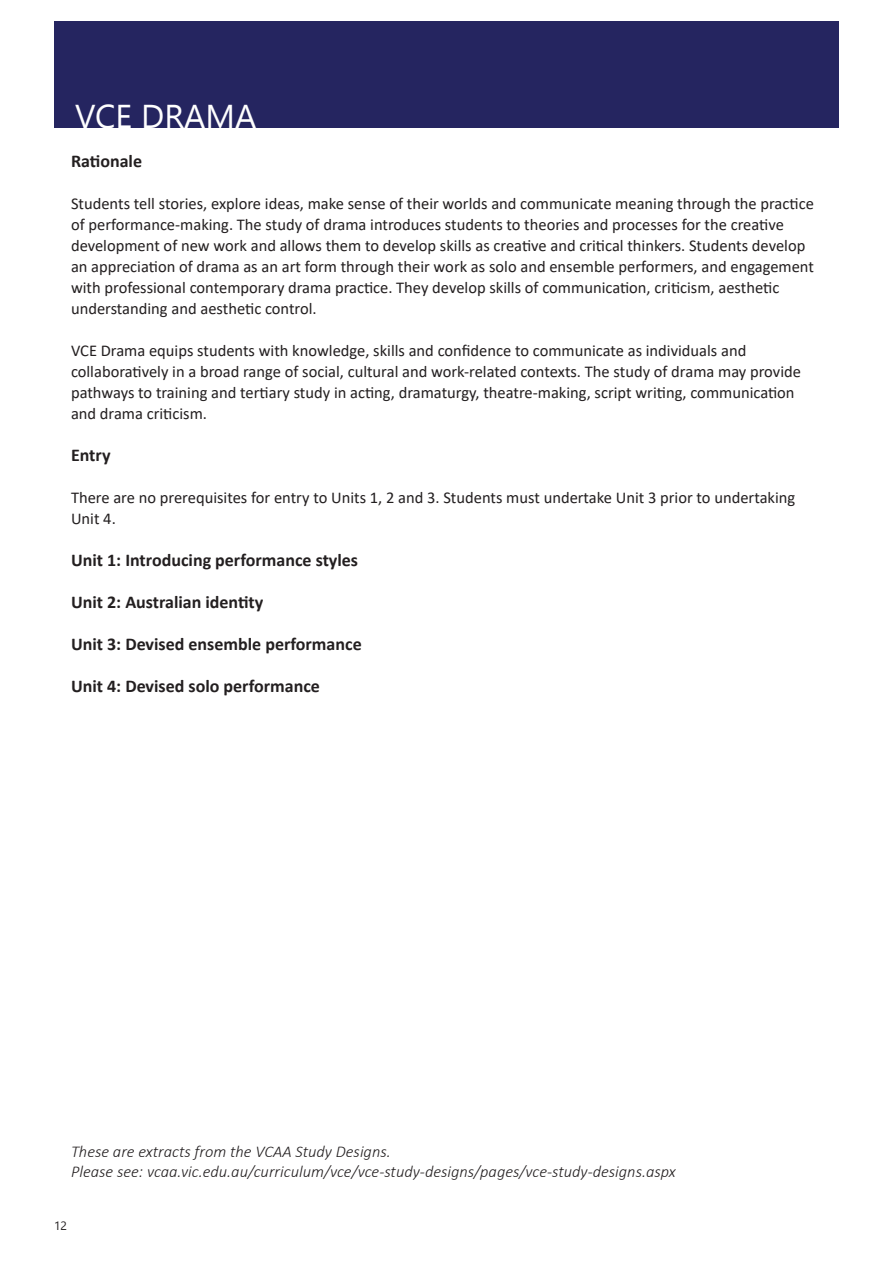
<style>
.page{position:relative;width:893px;height:1263px;background:#fff}
.page>*{position:absolute;margin:0;border:0;box-sizing:border-box;transform-origin:0 0}
.t1{font:33px "Nirmala UI";color:#fff}
.t2{font:700 18px "Calibri";color:#231f20}
.t3{font:16.5px/21px "Calibri";color:#231f20}
.t4{font:italic 300 16.5px/19.8px "Calibri";color:#231f20}
.t5{font:12px "Nirmala UI";color:#231f20}
</style>
<div class="page">
<div style="left:54px;top:21px;width:785px;height:107px;background:#252560"></div>
<p class="t1" style="left:75px;top:89px;width:183px">VCE DRAMA</p>
<p class="t2" style="left:71px;top:148px;width:73px">Rationale</p>
<p class="t3" style="left:71px;top:192px;width:744px">Students tell stories, explore ideas, make sense of their worlds and communicate meaning through the practice of performance-making. The study of drama introduces students to theories and processes for the creative development of new work and allows them to develop skills as creative and critical thinkers. Students develop an appreciation of drama as an art form through their work as solo and ensemble performers, and engagement with professional contemporary drama practice. They develop skills of communication, criticism, aesthetic understanding and aesthetic control.</p>
<p class="t3" style="left:71px;top:339px;width:731px">VCE Drama equips students with knowledge, skills and confidence to communicate as individuals and collaboratively in a broad range of social, cultural and work-related contexts. The study of drama may provide pathways to training and tertiary study in acting, dramaturgy, theatre-making, script writing, communication and drama criticism.</p>
<p class="t2" style="left:71px;top:442px;width:41px">Entry</p>
<p class="t3" style="left:71px;top:486px;width:726px">There are no prerequisites for entry to Units 1, 2 and 3. Students must undertake Unit 3 prior to undertaking<br>Unit 4.</p>
<p class="t2" style="left:71px;top:547px;width:289px">Unit 1: Introducing performance styles</p>
<p class="t2" style="left:71px;top:589px;width:194px">Unit 2: Australian identity</p>
<p class="t2" style="left:71px;top:631px;width:292px">Unit 3: Devised ensemble performance</p>
<p class="t2" style="left:71px;top:673px;width:250px">Unit 4: Devised solo performance</p>
<p class="t4" style="left:71px;top:1141px;width:606px">These are extracts from the VCAA Study Designs.<br>Please see: vcaa.vic.edu.au/curriculum/vce/vce-study-designs/pages/vce-study-designs.aspx</p>
<p class="t5" style="left:54px;top:1216px;width:14px">12</p>
</div>
